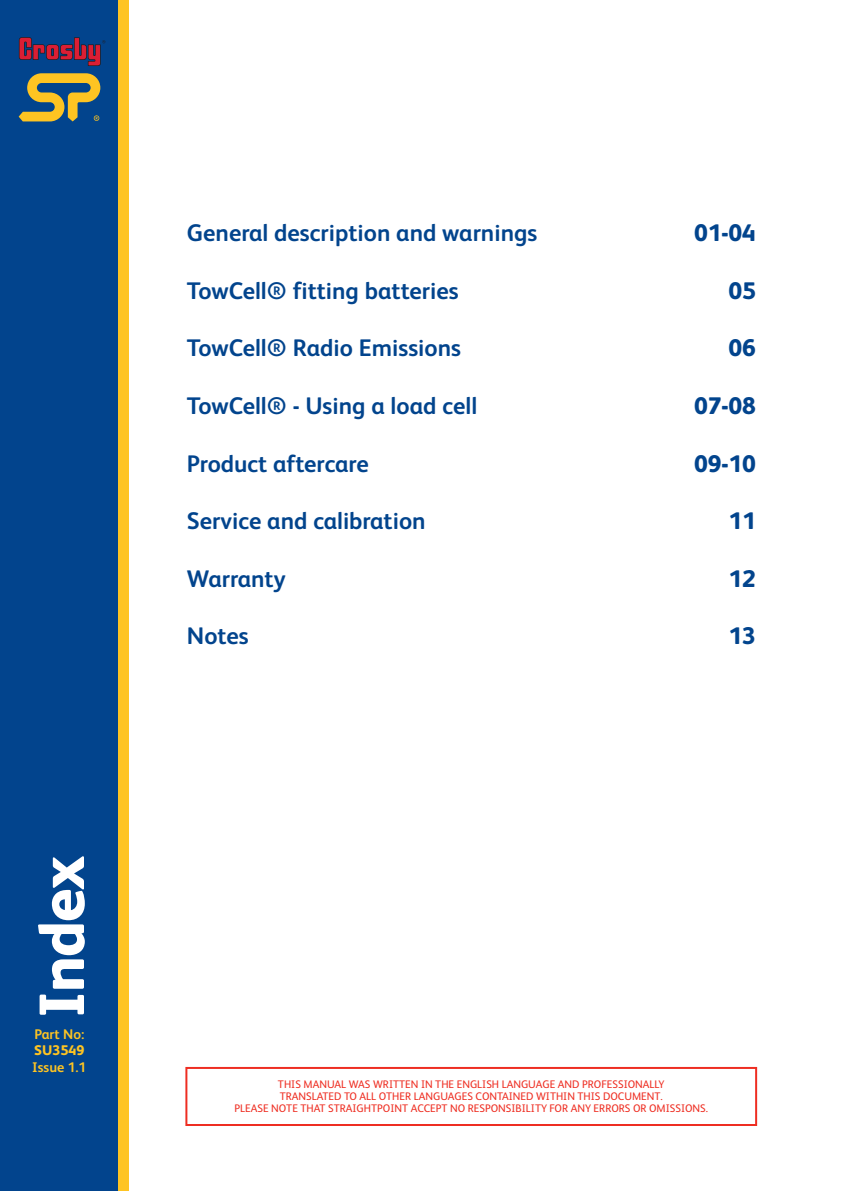
<style>
.page{position:relative;width:842px;height:1191px;background:#fff}
.page>*{position:absolute;margin:0;border:0;box-sizing:border-box;transform-origin:0 0}
.t1{font:800 64px "FS Albert";letter-spacing:-.025em;color:#fff}
.t2{font:700 24px "FS Albert";color:#02448d}
.t3{font:800 24px "FS Albert";color:#02448d}
.t4{font:700 14px "FS Albert";color:#fec422}
.t5{font:800 14px "FS Albert";color:#fec422}
.t6{font:11px/12px "FS Albert";color:#ee2e22;text-align:center}
</style>
<div class="page">
<div style="left:0;top:0;width:119px;height:1191px;background:#02448d"></div>
<div style="left:119px;top:0;width:10px;height:1191px;background:#fec422"></div>
<div style="left:185px;top:1067px;width:572px;height:59px;border:2px solid #ee2e22"></div>
<svg style="left:19px;top:73px;width:81px;height:48px"></svg>
<svg style="left:19px;top:37px;width:86px;height:29px"></svg>
<h1 class="t1" style="left:24px;top:1018px;width:164px;rotate:-90deg">Index</h1>
<p class="t4" style="left:34px;top:1025px;width:51px">Part No:</p>
<p class="t5" style="left:34px;top:1042px;width:52px">SU3549</p>
<p class="t4" style="left:32px;top:1059px;width:56px">Issue 1.1</p>
<h2 class="t2" style="left:187px;top:219px;width:352px">General description and warnings</h2>
<h2 class="t2" style="left:187px;top:277px;width:273px">TowCell® fitting batteries</h2>
<h2 class="t2" style="left:187px;top:334px;width:276px">TowCell® Radio Emissions</h2>
<h2 class="t2" style="left:187px;top:392px;width:292px">TowCell® - Using a load cell</h2>
<h2 class="t2" style="left:187px;top:449px;width:183px">Product aftercare</h2>
<h2 class="t2" style="left:187px;top:507px;width:240px">Service and calibration</h2>
<h2 class="t2" style="left:187px;top:565px;width:100px">Warranty</h2>
<h2 class="t2" style="left:187px;top:622px;width:63px">Notes</h2>
<h2 class="t3" style="left:694px;top:219px;width:63px">01-04</h2>
<h2 class="t3" style="left:728px;top:276px;width:29px">05</h2>
<h2 class="t3" style="left:728px;top:334px;width:29px">06</h2>
<h2 class="t3" style="left:694px;top:391px;width:63px">07-08</h2>
<h2 class="t3" style="left:694px;top:449px;width:63px">09-10</h2>
<h2 class="t3" style="left:728px;top:507px;width:29px">11</h2>
<h2 class="t3" style="left:728px;top:564px;width:29px">12</h2>
<h2 class="t3" style="left:728px;top:622px;width:29px">13</h2>
<p class="t6" style="left:234px;top:1078px;width:475px">THIS MANUAL WAS WRITTEN IN THE ENGLISH LANGUAGE AND PROFESSIONALLY<br>TRANSLATED TO ALL OTHER LANGUAGES CONTAINED WITHIN THIS DOCUMENT.<br>PLEASE NOTE THAT STRAIGHTPOINT ACCEPT NO RESPONSIBILITY FOR ANY ERRORS OR OMISSIONS.</p>
</div>
